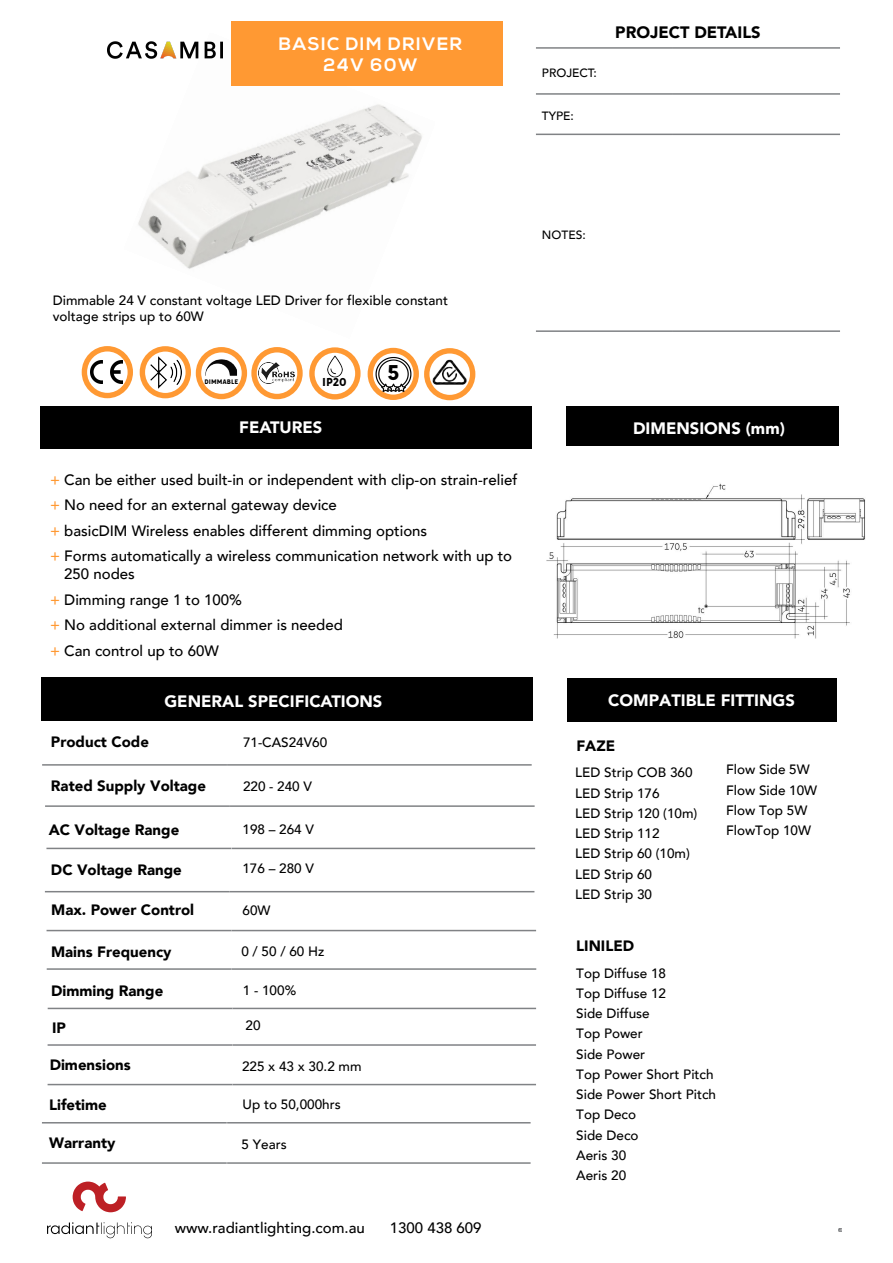
<style>
.page{position:relative;width:893px;height:1263px;background:#fff}
.page>*{position:absolute;margin:0;border:0;box-sizing:border-box;transform-origin:0 0}
.t1{font:700 23.55px "Affogato";color:#000}
.t2{font:700 18px/21.6px "Nexa";letter-spacing:.085em;color:#fff;text-align:center}
.t3{font:900 16.5px "Avenir";color:#fff}
.t4{font:900 16.5px "Avenir";color:#000}
.t5{font:500 15px/25.5px "Avenir";color:#000}
.t6{font:900 15px "Avenir";color:#000}
.t7{font:500 13.5px/20.2px "Avenir";color:#000}
.t8{font:700 12.6px "Affogato";color:#000}
.t9{font:500 12px "Avenir";color:#000}
.t10{font:700 7.2px "Affogato";color:#000}
.s1{color:#f93}
</style>
<div class="page">
<img style="left:138px;top:85px;width:297px;height:184px">
<img style="left:90px;top:360px;width:32px;height:23px">
<div style="left:40px;top:406px;width:492px;height:43px;background:#000"></div>
<div style="left:42px;top:677px;width:491px;height:43px;background:#000"></div>
<div style="left:231px;top:21px;width:271px;height:64px;background:#f93"></div>
<svg style="left:73px;top:1181px;width:53px;height:31px"></svg>
<svg style="left:47px;top:1222px;width:105px;height:16px"></svg>
<hr style="left:45px;top:805px;width:185px;height:2px;background:#808285">
<hr style="left:230px;top:805px;width:305px;height:2px;background:#808285">
<hr style="left:45px;top:891px;width:185px;height:1px;background:#808285">
<hr style="left:230px;top:891px;width:304px;height:1px;background:#808285">
<hr style="left:47px;top:930px;width:184px;height:1px;background:#808285">
<hr style="left:231px;top:930px;width:305px;height:1px;background:#808285">
<hr style="left:47px;top:968px;width:185px;height:2px;background:#808285">
<hr style="left:232px;top:968px;width:304px;height:2px;background:#808285">
<hr style="left:48px;top:1008px;width:185px;height:1px;background:#808285">
<hr style="left:233px;top:1008px;width:303px;height:1px;background:#808285">
<hr style="left:48px;top:1084px;width:184px;height:1px;background:#808285">
<hr style="left:233px;top:1084px;width:303px;height:1px;background:#808285">
<hr style="left:536px;top:47px;width:136px;height:2px;background:#808285">
<hr style="left:672px;top:47px;width:168px;height:2px;background:#808285">
<hr style="left:536px;top:93px;width:136px;height:2px;background:#808285">
<hr style="left:672px;top:93px;width:168px;height:2px;background:#808285">
<hr style="left:536px;top:134px;width:136px;height:1px;background:#808285">
<hr style="left:672px;top:134px;width:168px;height:1px;background:#808285">
<hr style="left:536px;top:330px;width:136px;height:2px;background:#808285">
<hr style="left:672px;top:330px;width:168px;height:2px;background:#808285">
<div style="left:309px;top:347px;width:52px;height:53px;border:5px solid #f93;border-radius:50%"></div>
<div style="left:368px;top:348px;width:51px;height:52px;border:5px solid #f93;border-radius:50%"></div>
<div style="left:424px;top:348px;width:51px;height:52px;border:5px solid #f93;border-radius:50%"></div>
<div style="left:566px;top:407px;width:273px;height:39px;background:#000"></div>
<img style="left:205px;top:359px;width:32px;height:17px">
<img style="left:431px;top:359px;width:36px;height:26px">
<img style="left:323px;top:355px;width:23px;height:23px">
<img style="left:374px;top:355px;width:39px;height:39px">
<div style="left:140px;top:346px;width:51px;height:52px;border:5px solid #f93;border-radius:50%"></div>
<div style="left:82px;top:346px;width:51px;height:52px;border:5px solid #f93;border-radius:50%"></div>
<hr style="left:42px;top:1122px;width:185px;height:1px;background:#808285">
<hr style="left:227px;top:1122px;width:304px;height:1px;background:#808285">
<div style="left:196px;top:347px;width:51px;height:52px;border:5px solid #f93;border-radius:50%"></div>
<div style="left:251px;top:347px;width:52px;height:52px;border:5px solid #f93;border-radius:50%"></div>
<img style="left:107px;top:41px;width:116px;height:18px">
<img style="left:150px;top:356px;width:31px;height:33px">
<hr style="left:46px;top:848px;width:185px;height:1px;background:#808285">
<hr style="left:232px;top:848px;width:303px;height:1px;background:#808285">
<img style="left:258px;top:362px;width:37px;height:21px">
<div style="left:567px;top:678px;width:269px;height:43px;background:#000"></div>
<hr style="left:42px;top:764px;width:185px;height:2px;background:#808285">
<hr style="left:227px;top:764px;width:305px;height:2px;background:#808285">
<hr style="left:42px;top:1162px;width:185px;height:2px;background:#808285">
<hr style="left:227px;top:1162px;width:304px;height:2px;background:#808285">
<hr style="left:48px;top:1044px;width:184px;height:2px;background:#808285">
<hr style="left:233px;top:1044px;width:303px;height:2px;background:#808285">
<img style="left:546px;top:483px;width:319px;height:156px">
<h2 class="t2" style="left:279px;top:33px;width:185px">BASIC DIM DRIVER<br>24V 60W</h2>
<p class="t9" style="left:542px;top:62px;width:56px">PROJECT:</p>
<p class="t9" style="left:542px;top:106px;width:34px">TYPE:</p>
<p class="t4" style="left:615px;top:18px;width:147px">PROJECT DETAILS</p>
<p class="t7" style="left:53px;top:292px;width:397px;line-height:16.2px">Dimmable 24 V constant voltage LED Driver for flexible constant voltage strips up to 60W</p>
<p class="t10" style="left:204px;top:377px;width:35px">DIMMABLE</p>
<p class="t8" style="left:322px;top:374px;width:26px">IP20</p>
<p class="t3" style="left:239px;top:413px;width:85px">FEATURES</p>
<h1 class="t1" style="left:387px;top:358px;width:14px">5</h1>
<p class="t5" style="left:50px;top:466px;width:469px"><span class="s1">+</span> Can be either used built-in or independent with clip-on strain-relief <span class="s1">+</span> No need for an external gateway device<br><span class="s1">+</span> basicDIM Wireless enables different dimming options<br><span class="s1">+</span> Forms automatically a wireless communication network with up to</p>
<p class="t5" style="left:50px;top:560px;width:294px;text-indent:14px">250 nodes<br><span class="s1">+</span> Dimming range 1 to 100%<br><span class="s1">+</span> No additional external dimmer is needed <span class="s1">+</span> Can control up to 60W</p>
<p class="t3" style="left:164px;top:687px;width:219px">GENERAL SPECIFICATIONS</p>
<p class="t6" style="left:51px;top:729px;width:100px">Product Code</p>
<p class="t7" style="left:243px;top:731px;width:86px">71-CAS24V60</p>
<p class="t6" style="left:51px;top:772px;width:157px">Rated Supply Voltage</p>
<p class="t7" style="left:243px;top:775px;width:71px">220 - 240 V</p>
<p class="t6" style="left:49px;top:816px;width:132px">AC Voltage Range</p>
<p class="t7" style="left:243px;top:819px;width:73px">198 – 264 V</p>
<p class="t6" style="left:51px;top:857px;width:132px">DC Voltage Range</p>
<p class="t7" style="left:242px;top:858px;width:73px">176 – 280 V</p>
<p class="t6" style="left:51px;top:897px;width:144px">Max. Power Control</p>
<p class="t7" style="left:242px;top:899px;width:29px">60W</p>
<p class="t6" style="left:51px;top:939px;width:122px">Mains Frequency</p>
<p class="t7" style="left:241px;top:940px;width:85px">0 / 50 / 60 Hz</p>
<p class="t6" style="left:51px;top:978px;width:114px">Dimming Range</p>
<p class="t6" style="left:52px;top:1015px;width:15px">IP</p>
<p class="t7" style="left:243px;top:979px;width:55px">1 - 100%</p>
<p class="t7" style="left:246px;top:1015px;width:17px">20</p>
<p class="t6" style="left:50px;top:1052px;width:83px">Dimensions</p>
<p class="t7" style="left:242px;top:1055px;width:121px">225 x 43 x 30.2 mm</p>
<p class="t6" style="left:49px;top:1092px;width:59px">Lifetime</p>
<p class="t7" style="left:243px;top:1094px;width:100px">Up to 50,000hrs</p>
<p class="t6" style="left:49px;top:1130px;width:68px">Warranty</p>
<p class="t7" style="left:242px;top:1133px;width:47px">5 Years</p>
<p class="t5" style="left:175px;top:1214px;width:192px">www.radiantlighting.com.au</p>
<p class="t5" style="left:390px;top:1214px;width:93px">1300 438 609</p>
<p class="t9" style="left:542px;top:224px;width:45px">NOTES:</p>
<p class="t3" style="left:633px;top:414px;width:153px">DIMENSIONS (mm)</p>
<p class="t3" style="left:608px;top:686px;width:188px">COMPATIBLE FITTINGS</p>
<p class="t6" style="left:576px;top:733px;width:40px">FAZE</p>
<p class="t7" style="left:575px;top:762px;width:124px">LED Strip COB 360<br>LED Strip 176<br>LED Strip 120 (10m)<br>LED Strip 112<br>LED Strip 60 (10m)<br>LED Strip 60<br>LED Strip 30</p>
<p class="t6" style="left:576px;top:933px;width:60px">LINILED</p>
<p class="t7" style="left:576px;top:962px;width:141px">Top Diffuse 18<br>Top Diffuse 12<br>Side Diffuse<br>Top Power<br>Side Power<br>Top Power Short Pitch<br>Side Power Short Pitch<br>Top Deco<br>Side Deco<br>Aeris 30<br>Aeris 20</p>
<p class="t7" style="left:726px;top:759px;width:93px">Flow Side 5W<br>Flow Side 10W<br>Flow Top 5W<br>FlowTop 10W</p>
</div>
